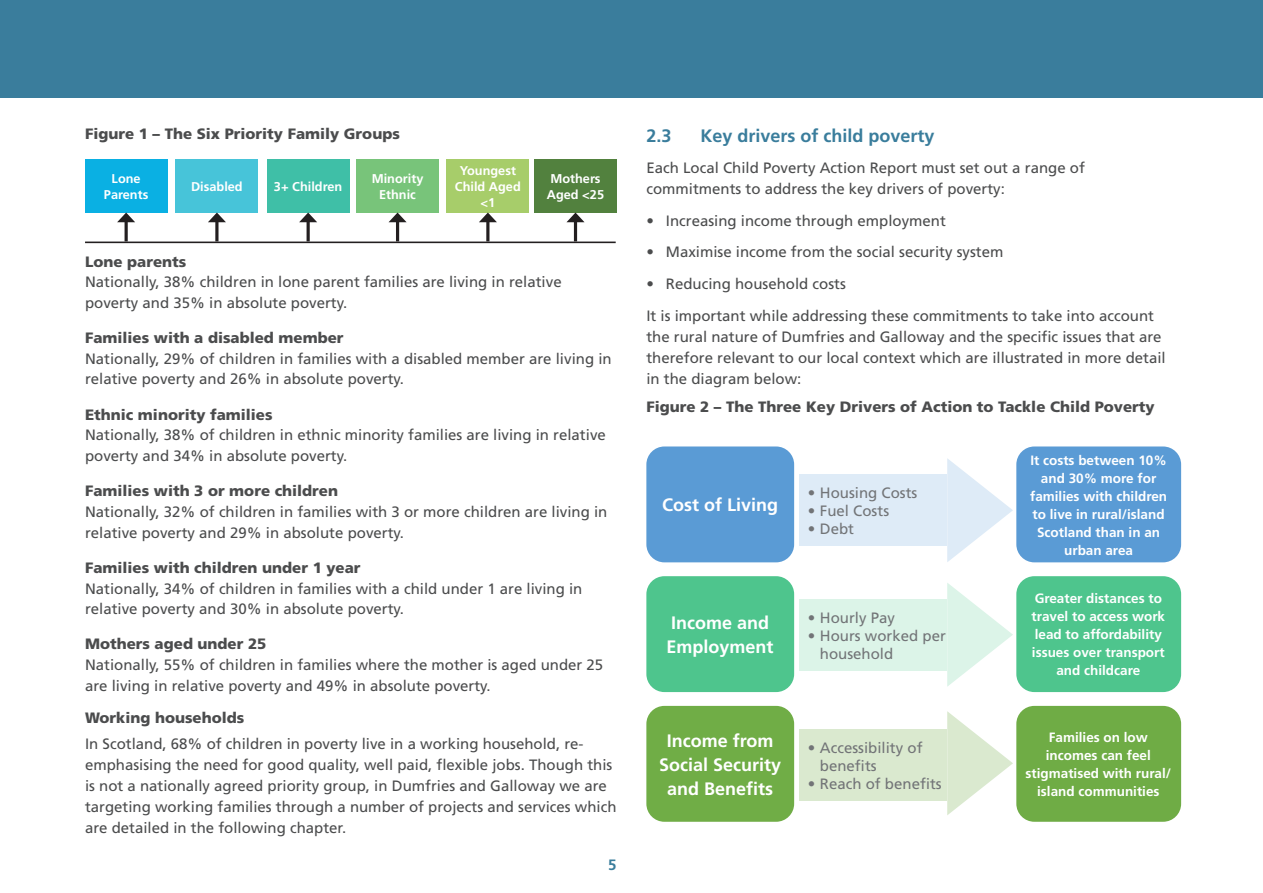
<style>
.page{position:relative;width:1263px;height:893px;background:#fff}
.page>*{position:absolute;margin:0;border:0;box-sizing:border-box;transform-origin:0 0}
.Body_Text{font:700 18px/24px "Frutiger";color:#fff}
.Body_Text-2{font:700 18px "Frutiger";color:#3a7d9c}
.Body_Text-3{font:15px/21px "Frutiger";color:#4b4c4d}
.heading_3{font:900 15px "Frutiger";color:#4b4c4d}
.t1{font:15px/18px "Frutiger";color:#727477}
.Body_Text-4{font:900 15px "Frutiger";color:#4b4c4d}
.t2{font:700 15px "Frutiger";color:#3a7d9c}
.Body_Text-5{font:700 13.5px/18px "Frutiger";color:#fff;text-align:center}
.Body_Text-6{font:700 12.75px/15.9px "Frutiger";color:#fff;text-align:center}
</style>
<div class="page">
<div style="left:0;top:0;width:1263px;height:98px;background:#3a7d9c"></div>
<svg style="left:947px;top:458px;width:66px;height:104px"></svg>
<svg style="left:947px;top:583px;width:66px;height:104px"></svg>
<svg style="left:947px;top:711px;width:66px;height:104px"></svg>
<div style="left:85px;top:159px;width:82px;height:54px;background:#0ab0e3"></div>
<div style="left:176px;top:159px;width:82px;height:54px;background:#47c4d9"></div>
<div style="left:267px;top:159px;width:82px;height:54px;background:#3fbfa7"></div>
<div style="left:356px;top:159px;width:83px;height:54px;background:#78c47a"></div>
<div style="left:447px;top:159px;width:82px;height:54px;background:#a7cd6a"></div>
<div style="left:534px;top:159px;width:83px;height:54px;background:#52813e"></div>
<hr style="left:85px;top:242px;width:531px;height:1px;background:#231f20">
<hr style="left:125px;top:219px;width:3px;height:22px;background:#231f20">
<svg style="left:117px;top:213px;width:18px;height:9px"></svg>
<hr style="left:215px;top:219px;width:3px;height:22px;background:#231f20">
<svg style="left:208px;top:213px;width:18px;height:9px"></svg>
<hr style="left:307px;top:219px;width:3px;height:22px;background:#231f20">
<svg style="left:299px;top:213px;width:18px;height:9px"></svg>
<hr style="left:396px;top:219px;width:3px;height:22px;background:#231f20">
<svg style="left:389px;top:213px;width:18px;height:9px"></svg>
<hr style="left:486px;top:219px;width:3px;height:22px;background:#231f20">
<svg style="left:479px;top:213px;width:18px;height:9px"></svg>
<hr style="left:574px;top:219px;width:3px;height:22px;background:#231f20">
<svg style="left:567px;top:213px;width:17px;height:9px"></svg>
<div style="left:646px;top:446px;width:148px;height:116px;background:#5a9bd5;border-radius:18px"></div>
<div style="left:1016px;top:446px;width:165px;height:116px;background:#5a9bd5;border-radius:18px"></div>
<div style="left:646px;top:576px;width:148px;height:116px;background:#4ec58d;border-radius:18px"></div>
<div style="left:1016px;top:576px;width:165px;height:116px;background:#4ec58d;border-radius:18px"></div>
<div style="left:646px;top:706px;width:148px;height:116px;background:#70ad46;border-radius:18px"></div>
<div style="left:1016px;top:706px;width:165px;height:116px;background:#6fac45;border-radius:18px"></div>
<div style="left:799px;top:475px;width:148px;height:71px;background:#deebf7"></div>
<div style="left:799px;top:600px;width:148px;height:71px;background:#dcf4e8"></div>
<div style="left:799px;top:729px;width:148px;height:71px;background:#dae9cf"></div>
<p class="Body_Text-4" style="left:85px;top:125px;width:316px">Figure 1 – The Six Priority Family Groups</p>
<p class="Body_Text-6" style="left:104px;top:170px;width:46px">Lone<br>Parents</p>
<p class="Body_Text-6" style="left:191px;top:178px;width:53px">Disabled</p>
<p class="Body_Text-6" style="left:274px;top:178px;width:70px">3+ Children</p>
<p class="Body_Text-6" style="left:372px;top:170px;width:53px">Minority<br>Ethnic</p>
<p class="Body_Text-6" style="left:455px;top:162px;width:67px">Youngest<br>Child Aged &lt;1</p>
<p class="Body_Text-6" style="left:547px;top:170px;width:59px;text-align:left">Mothers<br>Aged &lt;25</p>
<p class="heading_3" style="left:85px;top:252px;width:103px">Lone parents</p>
<p class="Body_Text-3" style="left:85px;top:272px;width:478px;line-height:20.5px">Nationally, 38% children in lone parent families are living in relative poverty and 35% in absolute poverty.</p>
<p class="heading_3" style="left:85px;top:329px;width:260px">Families with a disabled member</p>
<p class="Body_Text-3" style="left:85px;top:348px;width:528px;line-height:20.5px">Nationally, 29% of children in families with a disabled member are living in relative poverty and 26% in absolute poverty.</p>
<p class="heading_3" style="left:85px;top:406px;width:189px">Ethnic minority families</p>
<p class="Body_Text-3" style="left:85px;top:425px;width:522px;line-height:20.5px">Nationally, 38% of children in ethnic minority families are living in relative poverty and 34% in absolute poverty.</p>
<p class="heading_3" style="left:85px;top:482px;width:255px">Families with 3 or more children</p>
<p class="Body_Text-3" style="left:85px;top:501px;width:524px;line-height:20.5px">Nationally, 32% of children in families with 3 or more children are living in relative poverty and 29% in absolute poverty.</p>
<p class="heading_3" style="left:85px;top:559px;width:277px">Families with children under 1 year</p>
<p class="Body_Text-3" style="left:85px;top:578px;width:499px;line-height:20.5px">Nationally, 34% of children in families with a child under 1 are living in relative poverty and 30% in absolute poverty.</p>
<p class="heading_3" style="left:85px;top:635px;width:183px">Mothers aged under 25</p>
<p class="Body_Text-3" style="left:85px;top:654px;width:520px;line-height:20.5px">Nationally, 55% of children in families where the mother is aged under 25 are living in relative poverty and 49% in absolute poverty.</p>
<p class="heading_3" style="left:85px;top:709px;width:161px">Working households</p>
<p class="Body_Text-3" style="left:85px;top:733px;width:533px">In Scotland, 68% of children in poverty live in a working household, re&shy;emphasising the need for good quality, well paid, flexible jobs. Though this is not a nationally agreed priority group, in Dumfries and Galloway we are targeting working families through a number of projects and services which are detailed in the following chapter.</p>
<p class="t2" style="left:608px;top:855px;width:10px">5</p>
<p class="Body_Text-2" style="left:646px;top:125px;width:27px">2.3</p>
<p class="Body_Text-2" style="left:700px;top:125px;width:236px">Key drivers of child poverty</p>
<p class="Body_Text-3" style="left:646px;top:157px;width:440px">Each Local Child Poverty Action Report must set out a range of commitments to address the key drivers of poverty:</p>
<p class="Body_Text-3" style="left:646px;top:210px;width:301px">• Increasing income through employment</p>
<p class="Body_Text-3" style="left:646px;top:242px;width:359px">• Maximise income from the social security system</p>
<p class="Body_Text-3" style="left:646px;top:273px;width:201px">• Reducing household costs</p>
<p class="Body_Text-3" style="left:646px;top:305px;width:521px">It is important while addressing these commitments to take into account the rural nature of Dumfries and Galloway and the specific issues that are therefore relevant to our local context which are illustrated in more detail in the diagram below:</p>
<p class="Body_Text-4" style="left:646px;top:398px;width:510px">Figure 2 – The Three Key Drivers of Action to Tackle Child Poverty</p>
<p class="Body_Text" style="left:662px;top:493px;width:118px">Cost of Living</p>
<p class="Body_Text" style="left:667px;top:611px;width:109px">Income and<br>Employment</p>
<p class="t1" style="left:808px;top:484px;width:111px">• Housing Costs</p>
<p class="t1" style="left:808px;top:502px;width:83px">• Fuel Costs</p>
<p class="t1" style="left:808px;top:520px;width:48px">• Debt</p>
<p class="t1" style="left:808px;top:609px;width:89px">• Hourly Pay</p>
<p class="t1" style="left:820px;top:627px;width:127px;text-indent:-12px">• Hours worked per household</p>
<p class="Body_Text-5" style="left:1030px;top:451px;width:139px">It costs between 10% and 30% more for families with children to live in rural/island<br>Scotland than in an urban area</p>
<p class="Body_Text-5" style="left:1031px;top:590px;width:135px">Greater distances to travel to access work lead to affordability issues over transport and childcare</p>
<p class="Body_Text" style="left:659px;top:728px;width:124px;text-align:center">Income from<br>Social Security and Benefits</p>
<p class="Body_Text-5" style="left:1025px;top:728px;width:147px">Families on low incomes can feel stigmatised with rural/ island communities</p>
<p class="t1" style="left:820px;top:738px;width:104px;text-indent:-12px">• Accessibility of benefits</p>
<p class="t1" style="left:808px;top:774px;width:135px">• Reach of benefits</p>
</div>
